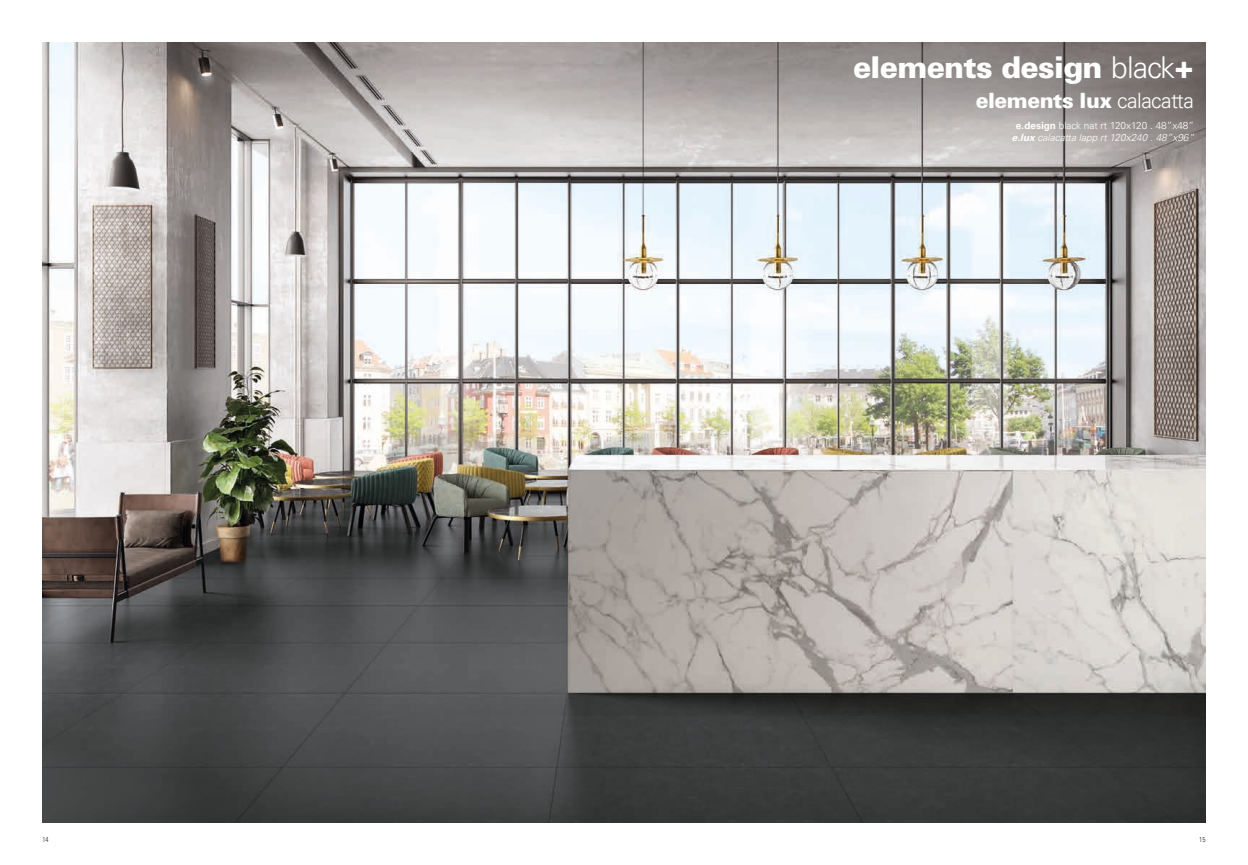
<style>
.page{position:relative;width:1248px;height:865px;background:#fff}
.page>*{position:absolute;margin:0;border:0;box-sizing:border-box;transform-origin:0 0}
.t1{font:900 30px "Univers LT Std";letter-spacing:-.025em;color:#fff}
.t2{font:900 21px "Univers LT Std";letter-spacing:-.025em;color:#fff}
.t3{font:italic 300 10px/12px "Univers LT Std";color:#fff;text-align:center}
.t4{font:300 condensed 7px "Univers LT Std";color:#1d1d1b}
.s1{font-weight:300}
.s2{font-weight:700;font-style:normal}
.s3{font-style:normal}
.s4{font-weight:700}
</style>
<div class="page">
<img style="left:43px;top:43px;width:1162px;height:779px">
<h1 class="t1" style="left:852px;top:48px;width:342px">elements design <span class="s1">black</span>+</h1>
<h2 class="t2" style="left:975px;top:87px;width:220px">elements lux <span class="s1">calacatta</span></h2>
<p class="t3" style="left:1011px;top:120px;width:184px"><span class="s2">e.design</span> <span class="s3">black nat rt 120x120 . 48”x48” </span><span class="s4">e.lux</span> calacatta lapp rt 120x240 . 48”x96”</p>
<p class="t4" style="left:43px;top:835px;width:8px">14</p>
<p class="t4" style="left:1199px;top:835px;width:8px">15</p>
</div>
